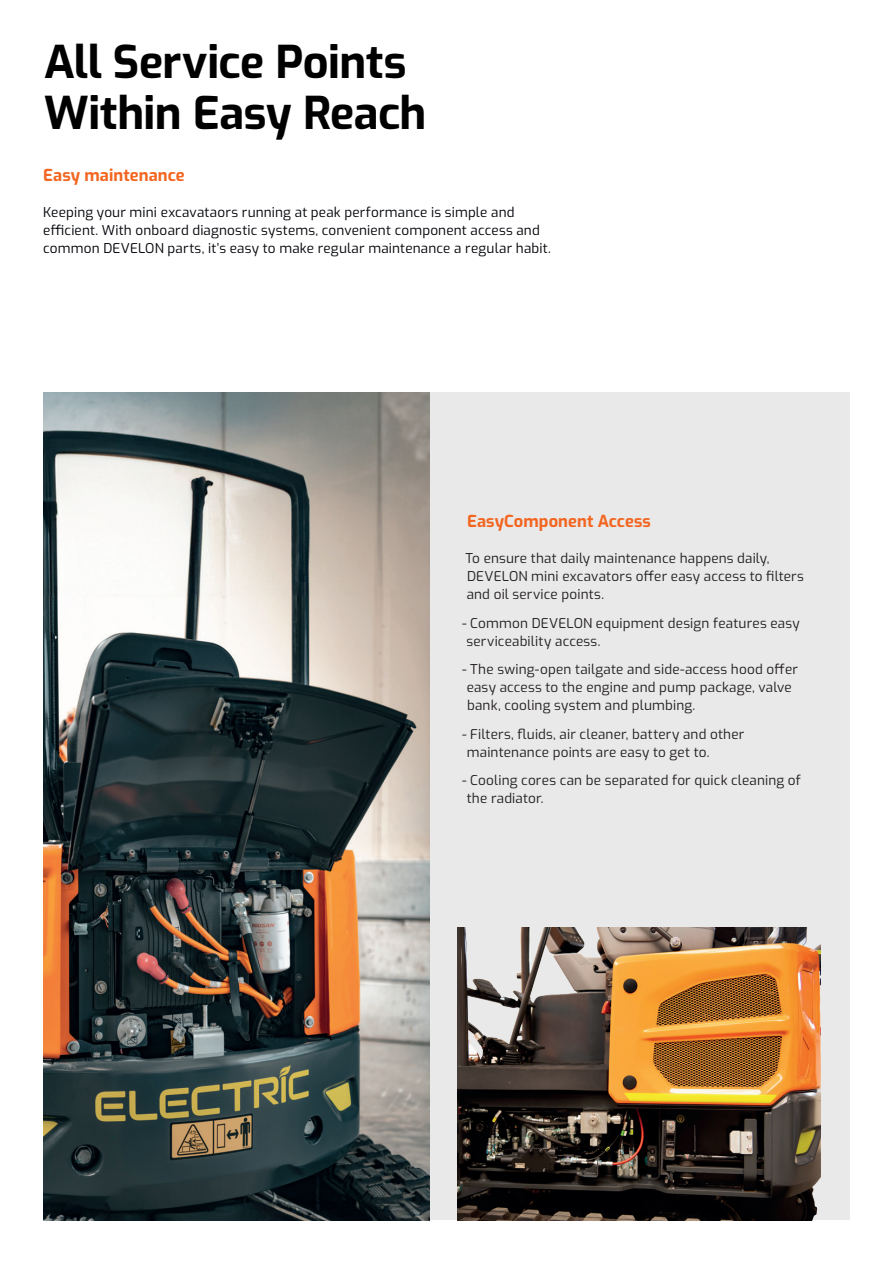
<style>
.page{position:relative;width:893px;height:1263px;background:#fff}
.page>*{position:absolute;margin:0;border:0;box-sizing:border-box;transform-origin:0 0}
.t1{font:700 45px/51px "Exo";letter-spacing:-.01em;color:#000001}
.t2{font:700 16.5px "Exo";letter-spacing:.005em;color:#f36621}
.t3{font:13.5px/18px "Exo";letter-spacing:.015em;color:#231f20}
.t4{font:13.5px/18px "Exo";letter-spacing:.015em;color:#020409}
</style>
<div class="page">
<div style="left:43px;top:393px;width:807px;height:827px;background:#e9e9e9"></div>
<img style="left:457px;top:928px;width:364px;height:292px">
<img style="left:43px;top:393px;width:387px;height:827px">
<h1 class="t1" style="left:44px;top:34px;width:384px">All Service Points<br>Within Easy Reach</h1>
<p class="t2" style="left:43px;top:163px;width:143px">Easy maintenance</p>
<p class="t4" style="left:43px;top:203px;width:509px">Keeping your mini excavataors running at peak performance is simple and efficient. With onboard diagnostic systems, convenient component access and common DEVELON parts, it’s easy to make regular maintenance a regular habit.</p>
<p class="t2" style="left:467px;top:509px;width:185px">EasyComponent Access</p>
<p class="t3" style="left:465px;top:549px;width:340px">To ensure that daily maintenance happens daily,<br>DEVELON mini excavators offer easy access to filters and oil service points.</p>
<p class="t3" style="left:467px;top:613px;width:335px;text-indent:-5px">- Common DEVELON equipment design features easy serviceability access.</p>
<p class="t3" style="left:467px;top:660px;width:333px;text-indent:-5px">- The swing-open tailgate and side-access hood offer easy access to the engine and pump package, valve bank, cooling system and plumbing.</p>
<p class="t3" style="left:467px;top:724px;width:279px;text-indent:-5px">- Filters, fluids, air cleaner, battery and other maintenance points are easy to get to.</p>
<p class="t3" style="left:467px;top:771px;width:336px;text-indent:-5px">- Cooling cores can be separated for quick cleaning of the radiator.</p>
</div>
